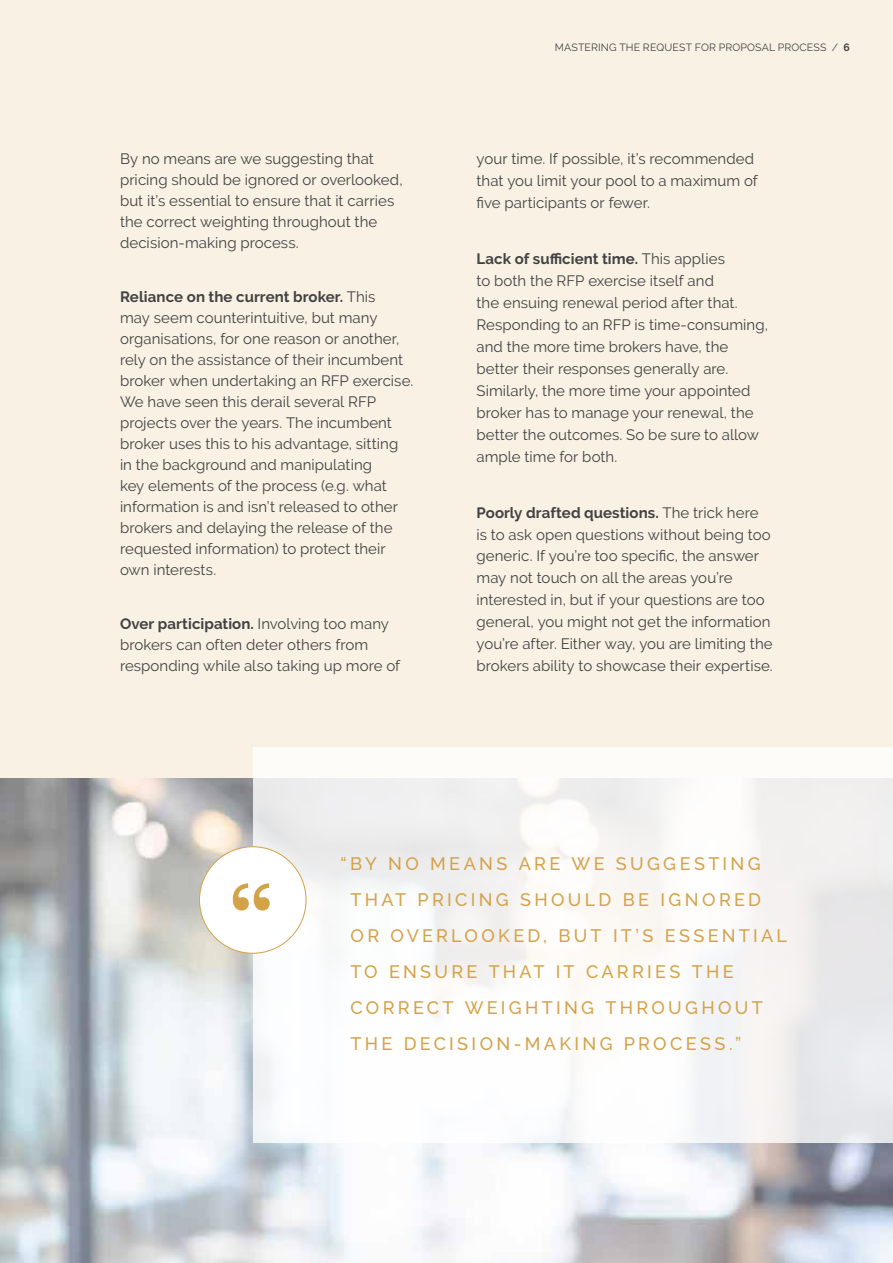
<style>
.page{position:relative;width:893px;height:1263px;background:#fff}
.page>*{position:absolute;margin:0;border:0;box-sizing:border-box;transform-origin:0 0}
.t1{font:700 78px "Baskerville";color:#d4a249}
.t2{font:500 18px/36px "Raleway";letter-spacing:.185em;color:#d4a249}
.t3{font:15px/21px "Raleway";letter-spacing:.005em;color:#424242}
.t4{font:10.5px "Raleway";letter-spacing:.02em;color:#424242}
.s1{font-weight:700}
</style>
<div class="page">
<div style="left:0;top:0;width:893px;height:810px;background:#f9f1e4"></div>
<img style="left:0;top:779px;width:893px;height:484px">
<svg style="left:253px;top:747px;width:640px;height:396px"></svg>
<div style="left:200px;top:847px;width:106px;height:106px;background:#fff;border-radius:50%"></div>
<p class="t3" style="left:120px;top:148px;width:284px">By no means are we suggesting that pricing should be ignored or overlooked, but it’s essential to ensure that it carries the correct weighting throughout the decision-making process.</p>
<p class="t3" style="left:120px;top:286px;width:295px"><span class="s1">Reliance on the current broker.</span> This<br>may seem counterintuitive, but many organisations, for one reason or another, rely on the assistance of their incumbent broker when undertaking an RFP exercise.<br>We have seen this derail several RFP projects over the years. The incumbent broker uses this to his advantage, sitting in the background and manipulating<br>key elements of the process (e.g. what information is and isn’t released to other brokers and delaying the release of the requested information) to protect their own interests.</p>
<p class="t3" style="left:120px;top:613px;width:282px"><span class="s1">Over participation.</span> Involving too many brokers can often deter others from responding while also taking up more of</p>
<p class="t4" style="left:555px;top:41px;width:297px">MASTERING THE REQUEST FOR PROPOSAL PROCESS / <span class="s1">6</span></p>
<p class="t3" style="left:476px;top:148px;width:283px;line-height:21.9px">your time. If possible, it’s recommended that you limit your pool to a maximum of five participants or fewer.</p>
<p class="t3" style="left:476px;top:248px;width:293px;line-height:21.9px"><span class="s1">Lack of sufficient time.</span> This applies<br>to both the RFP exercise itself and<br>the ensuing renewal period after that.<br>Responding to an RFP is time-consuming, and the more time brokers have, the better their responses generally are.<br>Similarly, the more time your appointed broker has to manage your renewal, the better the outcomes. So be sure to allow ample time for both.</p>
<p class="t3" style="left:476px;top:501px;width:298px;line-height:21.9px"><span class="s1">Poorly drafted questions.</span> The trick here is to ask open questions without being too generic. If you’re too specific, the answer may not touch on all the areas you’re interested in, but if your questions are too general, you might not get the information you’re after. Either way, you are limiting the brokers ability to showcase their expertise.</p>
<h1 class="t1" style="left:228px;top:856px;width:48px">“</h1>
<p class="t2" style="left:351px;top:845px;width:438px;text-indent:-10px">“BY NO MEANS ARE WE SUGGESTING<br>THAT PRICING SHOULD BE IGNORED<br>OR OVERLOOKED, BUT IT’S ESSENTIAL<br>TO ENSURE THAT IT CARRIES THE<br>CORRECT WEIGHTING THROUGHOUT<br>THE DECISION-MAKING PROCESS.”</p>
</div>
